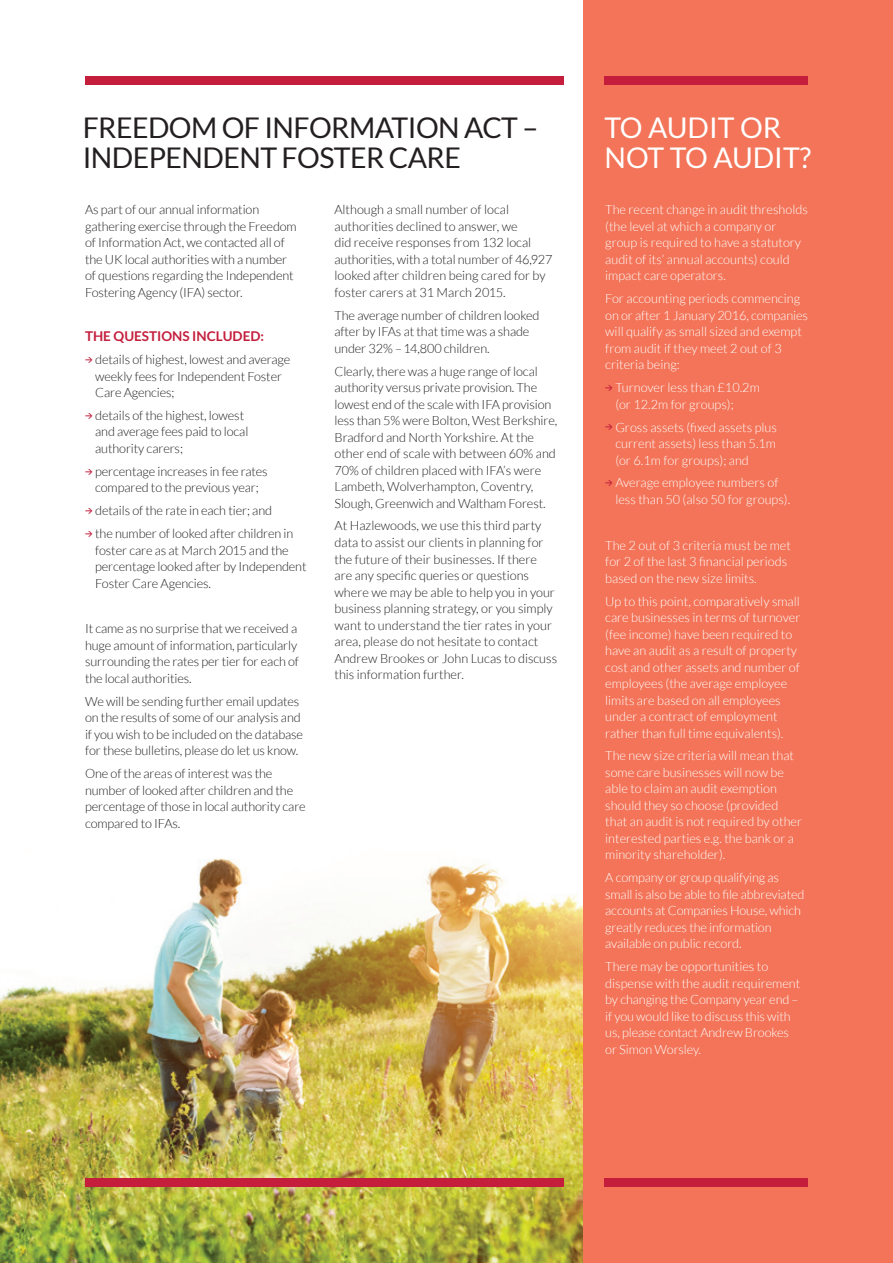
<style>
.page{position:relative;width:893px;height:1263px;background:#fff}
.page>*{position:absolute;margin:0;border:0;box-sizing:border-box;transform-origin:0 0}
.t1{font:28.5px/30px "Lato";letter-spacing:-.02em;color:#231f20}
.t2{font:28.5px/30px "Lato";color:#fff}
.t3{font:700 13.5px "Lato";color:#c41e3c}
.t4{font:300 12.75px/16.5px "Lato";letter-spacing:-.01em;color:#231f20}
.t5{font:300 12.75px/16.5px "Lato";color:#fff}
.s1{font-family:"DIN";font-weight:700;font-size:7.5px;color:#c41e3c}
</style>
<div class="page">
<img style="left:1px;top:835px;width:583px;height:428px">
<img style="left:0;top:997px;width:1px;height:266px">
<div style="left:584px;top:0;width:309px;height:1263px;background:#f37458"></div>
<div style="left:85px;top:77px;width:478px;height:8px;background:#c41e3c"></div>
<div style="left:604px;top:77px;width:204px;height:8px;background:#c41e3c"></div>
<div style="left:85px;top:1178px;width:478px;height:8px;background:#c41e3c"></div>
<div style="left:604px;top:1178px;width:204px;height:8px;background:#c41e3c"></div>
<h1 class="t1" style="left:83px;top:112px;width:457px">FREEDOM OF INFORMATION ACT –<br>INDEPENDENT FOSTER CARE</h1>
<p class="t4" style="left:85px;top:202px;width:213px">As part of our annual information gathering exercise through the Freedom of Information Act, we contacted all of the UK local authorities with a number of questions regarding the Independent Fostering Agency (IFA) sector.</p>
<p class="t3" style="left:85px;top:328px;width:181px">THE QUESTIONS INCLUDED:</p>
<p class="t4" style="left:95px;top:351px;width:197px;text-indent:-10px"><span class="s1">&gt;</span> details of highest, lowest and average weekly fees for Independent Foster<br>Care Agencies;</p>
<p class="t4" style="left:95px;top:407px;width:155px;text-indent:-10px"><span class="s1">&gt;</span> details of the highest, lowest and average fees paid to local authority carers;</p>
<p class="t4" style="left:85px;top:463px;width:184px;text-align:center"><span class="s1">&gt;</span> percentage increases in fee rates compared to the previous year;</p>
<p class="t4" style="left:85px;top:499px;width:210px;line-height:23px"><span class="s1">&gt;</span> details of the rate in each tier; and<br><span class="s1">&gt;</span> the number of looked after children in</p>
<p class="t4" style="left:95px;top:542px;width:213px">foster care as at March 2015 and the percentage looked after by Independent<br>Foster Care Agencies.</p>
<p class="t4" style="left:85px;top:620px;width:215px">It came as no surprise that we received a huge amount of information, particularly surrounding the rates per tier for each of the local authorities.</p>
<p class="t4" style="left:85px;top:693px;width:220px">We will be sending further email updates on the results of some of our analysis and if you wish to be included on the database for these bulletins, please do let us know.</p>
<p class="t4" style="left:85px;top:765px;width:222px">One of the areas of interest was the number of looked after children and the percentage of those in local authority care compared to IFAs.</p>
<p class="t4" style="left:334px;top:202px;width:220px">Although a small number of local authorities declined to answer, we<br>did receive responses from 132 local authorities, with a total number of 46,927 looked after children being cared for by foster carers at 31 March 2015.</p>
<p class="t4" style="left:334px;top:307px;width:206px">The average number of children looked after by IFAs at that time was a shade under 32% – 14,800 children.</p>
<p class="t4" style="left:334px;top:363px;width:224px">Clearly, there was a huge range of local authority versus private provision. The lowest end of the scale with IFA provision less than 5% were Bolton, West Berkshire, Bradford and North Yorkshire. At the other end of scale with between 60% and 70% of children placed with IFA’s were Lambeth, Wolverhampton, Coventry, Slough, Greenwich and Waltham Forest.</p>
<p class="t4" style="left:334px;top:518px;width:224px">At Hazlewoods, we use this third party data to assist our clients in planning for the future of their businesses. If there are any specific queries or questions where we may be able to help you in your business planning strategy, or you simply want to understand the tier rates in your area, please do not hesitate to contact Andrew Brookes or John Lucas to discuss this information further.</p>
<h1 class="t2" style="left:604px;top:112px;width:208px">TO AUDIT OR<br>NOT TO AUDIT?</h1>
<p class="t5" style="left:605px;top:202px;width:204px">The recent change in audit thresholds (the level at which a company or group is required to have a statutory audit of its’ annual accounts) could impact care operators.</p>
<p class="t5" style="left:605px;top:290px;width:204px">For accounting periods commencing on or after 1 January 2016, companies will qualify as small sized and exempt from audit if they meet 2 out of 3 criteria being:</p>
<p class="t5" style="left:615px;top:379px;width:146px;text-indent:-10px"><sup>&gt;</sup> Turnover less than £10.2m (or 12.2m for groups);</p>
<p class="t5" style="left:615px;top:419px;width:163px;text-align:justify;text-indent:-10px"><sup>&gt;</sup> Gross assets (fixed assets plus current assets) less than 5.1m (or 6.1m for groups); and</p>
<p class="t5" style="left:615px;top:475px;width:176px;text-indent:-10px"><sup>&gt;</sup> Average employee numbers of less than 50 (also 50 for groups).</p>
<p class="t5" style="left:605px;top:537px;width:187px">The 2 out of 3 criteria must be met for 2 of the last 3 financial periods based on the new size limits.</p>
<p class="t5" style="left:605px;top:593px;width:197px">Up to this point, comparatively small care businesses in terms of turnover (fee income) have been required to have an audit as a result of property cost and other assets and number of employees (the average employee limits are based on all employees under a contract of employment rather than full time equivalents).</p>
<p class="t5" style="left:605px;top:748px;width:198px">The new size criteria will mean that some care businesses will now be able to claim an audit exemption should they so choose (provided that an audit is not required by other interested parties e.g. the bank or a minority shareholder).</p>
<p class="t5" style="left:605px;top:869px;width:201px">A company or group qualifying as small is also be able to file abbreviated accounts at Companies House, which greatly reduces the information available on public record.</p>
<p class="t5" style="left:605px;top:958px;width:197px">There may be opportunities to dispense with the audit requirement by changing the Company year end – if you would like to discuss this with us, please contact Andrew Brookes or Simon Worsley.</p>
</div>
